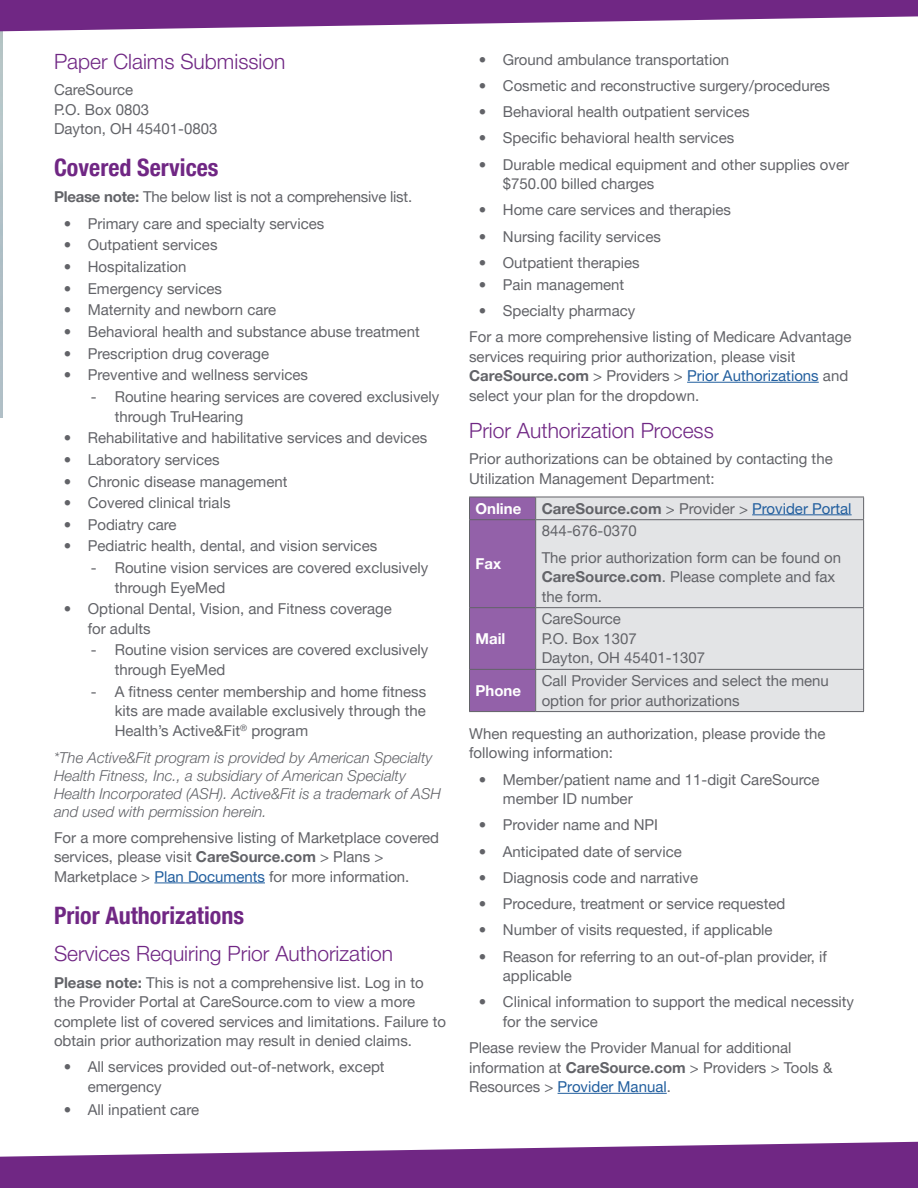
<style>
.page{position:relative;width:918px;height:1188px;background:#fff}
.page>*{position:absolute;margin:0;border:0;box-sizing:border-box;transform-origin:0 0}
.t1{font:700 condensed 24px "Helvetica Neue LT Pro";color:#702784}
.t2{font:300 21px "Helvetica Neue LT Pro";color:#702784}
.t3{font:15px/19.5px "Helvetica Neue LT Pro";color:#626368}
.t4{font:italic 300 15px/18px "Helvetica Neue LT Pro";color:#626368}
.t5{font:700 15px "Helvetica Neue LT Pro";color:#626368}
.t6{font:700 15px "Helvetica Neue LT Pro";color:#fff}
.s1{font-weight:700}
.s2{color:#215e9e}
.s3{font-weight:400}
.s4{font-weight:400;color:#215e9e}
</style>
<div class="page">
<hr style="left:154px;top:883px;width:111px;height:1px;background:#215e9e">
<hr style="left:687px;top:382px;width:132px;height:1px;background:#215e9e">
<hr style="left:558px;top:1093px;width:109px;height:1px;background:#215e9e">
<div style="left:536px;top:498px;width:327px;height:213px;background:#e3e4e6"></div>
<hr style="left:536px;top:497px;width:328px;height:1px;background:#626368">
<div style="left:469px;top:497px;width:67px;height:214px;background:#9361a9"></div>
<svg style="left:863px;top:497px;width:1px;height:22px"></svg>
<hr style="left:469px;top:519px;width:67px;height:1px;background:#626368">
<hr style="left:469px;top:520px;width:1px;height:87px;background:#626368">
<hr style="left:536px;top:519px;width:328px;height:1px;background:#626368">
<hr style="left:535px;top:520px;width:1px;height:87px;background:#626368">
<hr style="left:863px;top:520px;width:1px;height:87px;background:#626368">
<hr style="left:469px;top:607px;width:67px;height:1px;background:#626368">
<hr style="left:469px;top:608px;width:1px;height:61px;background:#626368">
<hr style="left:536px;top:607px;width:328px;height:1px;background:#626368">
<hr style="left:535px;top:608px;width:1px;height:61px;background:#626368">
<hr style="left:863px;top:608px;width:1px;height:61px;background:#626368">
<hr style="left:469px;top:669px;width:67px;height:1px;background:#626368">
<hr style="left:469px;top:670px;width:1px;height:41px;background:#626368">
<hr style="left:536px;top:669px;width:328px;height:1px;background:#626368">
<hr style="left:535px;top:670px;width:1px;height:41px;background:#626368">
<hr style="left:863px;top:670px;width:1px;height:41px;background:#626368">
<hr style="left:469px;top:711px;width:67px;height:1px;background:#626368">
<hr style="left:536px;top:711px;width:328px;height:1px;background:#626368">
<hr style="left:752px;top:514px;width:100px;height:1px;background:#215e9e">
<svg style="left:0;top:1142px;width:918px;height:46px"></svg>
<svg style="left:0;top:0;width:918px;height:31px"></svg>
<h2 class="t2" style="left:54px;top:49px;width:233px">Paper Claims Submission</h2>
<p class="t3" style="left:54px;top:80px;width:165px">CareSource<br>P.O. Box 0803<br>Dayton, OH 45401-0803</p>
<h1 class="t1" style="left:54px;top:153px;width:166px">Covered Services</h1>
<p class="t3" style="left:54px;top:187px;width:360px"><span class="s1">Please note:</span> The below list is not a comprehensive list.</p>
<p class="t3" style="left:64px;top:213px;width:262px">• Primary care and specialty services</p>
<p class="t3" style="left:64px;top:235px;width:155px">• Outpatient services</p>
<p class="t3" style="left:64px;top:257px;width:124px">• Hospitalization</p>
<p class="t3" style="left:64px;top:278px;width:160px">• Emergency services</p>
<p class="t3" style="left:64px;top:300px;width:214px">• Maternity and newborn care</p>
<p class="t3" style="left:64px;top:322px;width:358px">• Behavioral health and substance abuse treatment</p>
<p class="t3" style="left:64px;top:343px;width:207px">• Prescription drug coverage</p>
<p class="t3" style="left:64px;top:365px;width:246px">• Preventive and wellness services</p>
<p class="t3" style="left:115px;top:387px;width:326px;text-indent:-24px">- Routine hearing services are covered exclusively through TruHearing</p>
<p class="t3" style="left:64px;top:428px;width:365px">• Rehabilitative and habilitative services and devices</p>
<p class="t3" style="left:64px;top:449px;width:157px">• Laboratory services</p>
<p class="t3" style="left:64px;top:471px;width:225px">• Chronic disease management</p>
<p class="t3" style="left:64px;top:493px;width:168px">• Covered clinical trials</p>
<p class="t3" style="left:64px;top:514px;width:114px">• Podiatry care</p>
<p class="t3" style="left:64px;top:536px;width:315px">• Pediatric health, dental, and vision services</p>
<p class="t3" style="left:115px;top:558px;width:315px;text-indent:-24px">- Routine vision services are covered exclusively through EyeMed</p>
<p class="t3" style="left:88px;top:599px;width:306px;text-indent:-24px">• Optional Dental, Vision, and Fitness coverage for adults</p>
<p class="t3" style="left:115px;top:640px;width:315px;text-indent:-24px">- Routine vision services are covered exclusively through EyeMed</p>
<p class="t3" style="left:115px;top:681px;width:313px;text-align:justify;text-indent:-24px">- A fitness center membership and home fitness kits are made available exclusively through the Health’s Active&amp;Fit<sup>®</sup> program</p>
<p class="t4" style="left:54px;top:748px;width:389px">*The Active&amp;Fit program is provided by American Specialty Health Fitness, Inc., a subsidiary of American Specialty Health Incorporated (ASH). Active&amp;Fit is a trademark of ASH and used with permission herein.</p>
<p class="t3" style="left:54px;top:827px;width:387px">For a more comprehensive listing of Marketplace covered services, please visit <span class="s1">CareSource.com</span> &gt; Plans &gt;<br>Marketplace &gt; <span class="s2">Plan Documents</span> for more information.</p>
<h1 class="t1" style="left:54px;top:901px;width:192px">Prior Authorizations</h1>
<h2 class="t2" style="left:54px;top:941px;width:341px">Services Requiring Prior Authorization</h2>
<p class="t3" style="left:54px;top:972px;width:394px"><span class="s1">Please note:</span> This is not a comprehensive list. Log in to the Provider Portal at CareSource.com to view a more complete list of covered services and limitations. Failure to obtain prior authorization may result in denied claims.</p>
<p class="t3" style="left:88px;top:1057px;width:298px;text-indent:-24px">• All services provided out-of-network, except emergency</p>
<p class="t3" style="left:64px;top:1099px;width:137px">• All inpatient care</p>
<p class="t3" style="left:479px;top:49px;width:252px">• Ground ambulance transportation</p>
<p class="t3" style="left:479px;top:76px;width:353px">• Cosmetic and reconstructive surgery/procedures</p>
<p class="t3" style="left:479px;top:102px;width:272px">• Behavioral health outpatient services</p>
<p class="t3" style="left:479px;top:128px;width:257px">• Specific behavioral health services</p>
<p class="t3" style="left:503px;top:154px;width:348px;text-indent:-24px">• Durable medical equipment and other supplies over $750.00 billed charges</p>
<p class="t3" style="left:479px;top:200px;width:254px">• Home care services and therapies</p>
<p class="t3" style="left:479px;top:226px;width:184px">• Nursing facility services</p>
<p class="t3" style="left:479px;top:253px;width:162px">• Outpatient therapies</p>
<p class="t3" style="left:479px;top:274px;width:147px">• Pain management</p>
<p class="t3" style="left:469px;top:297px;width:384px;line-height:26.2px;text-indent:10px">• Specialty pharmacy<br>For a more comprehensive listing of Medicare Advantage</p>
<p class="t3" style="left:469px;top:346px;width:381px">services requiring prior authorization, please visit<br><span class="s1">CareSource.com</span> &gt; Providers &gt; <span class="s2">Prior Authorizations</span> and select your plan for the dropdown.</p>
<h2 class="t2" style="left:469px;top:418px;width:246px">Prior Authorization Process</h2>
<p class="t3" style="left:469px;top:449px;width:365px">Prior authorizations can be obtained by contacting the<br>Utilization Management Department:</p>
<p class="t6" style="left:476px;top:499px;width:47px">Online</p>
<p class="t5" style="left:542px;top:499px;width:311px">CareSource.com <span class="s3">&gt; Provider &gt;</span> <span class="s4">Provider Portal</span></p>
<p class="t6" style="left:476px;top:554px;width:27px">Fax</p>
<p class="t6" style="left:476px;top:629px;width:31px">Mail</p>
<p class="t3" style="left:542px;top:518px;width:301px;line-height:26.2px">844-676-0370<br>The prior authorization form can be found on</p>
<p class="t3" style="left:542px;top:567px;width:295px"><span class="s1">CareSource.com</span>. Please complete and fax the form.</p>
<p class="t3" style="left:542px;top:609px;width:165px">CareSource<br>P.O. Box 1307<br>Dayton, OH 45401-1307</p>
<p class="t6" style="left:476px;top:681px;width:47px">Phone</p>
<p class="t3" style="left:542px;top:671px;width:289px">Call Provider Services and select the menu option for prior authorizations</p>
<p class="t3" style="left:469px;top:724px;width:358px">When requesting an authorization, please provide the following information:</p>
<p class="t3" style="left:503px;top:769px;width:318px;text-indent:-24px">• Member/patient name and 11-digit CareSource member ID number</p>
<p class="t3" style="left:479px;top:815px;width:181px">• Provider name and NPI</p>
<p class="t3" style="left:479px;top:841px;width:204px">• Anticipated date of service</p>
<p class="t3" style="left:479px;top:868px;width:221px">• Diagnosis code and narrative</p>
<p class="t3" style="left:479px;top:894px;width:308px">• Procedure, treatment or service requested</p>
<p class="t3" style="left:479px;top:920px;width:295px">• Number of visits requested, if applicable</p>
<p class="t3" style="left:503px;top:946px;width:325px;text-indent:-24px">• Reason for referring to an out-of-plan provider, if applicable</p>
<p class="t3" style="left:503px;top:992px;width:353px;text-indent:-24px">• Clinical information to support the medical necessity for the service</p>
<p class="t3" style="left:469px;top:1038px;width:365px">Please review the Provider Manual for additional information at <span class="s1">CareSource.com</span> &gt; Providers &gt; Tools &amp;<br>Resources &gt; <span class="s2">Provider Manual</span>.</p>
</div>
